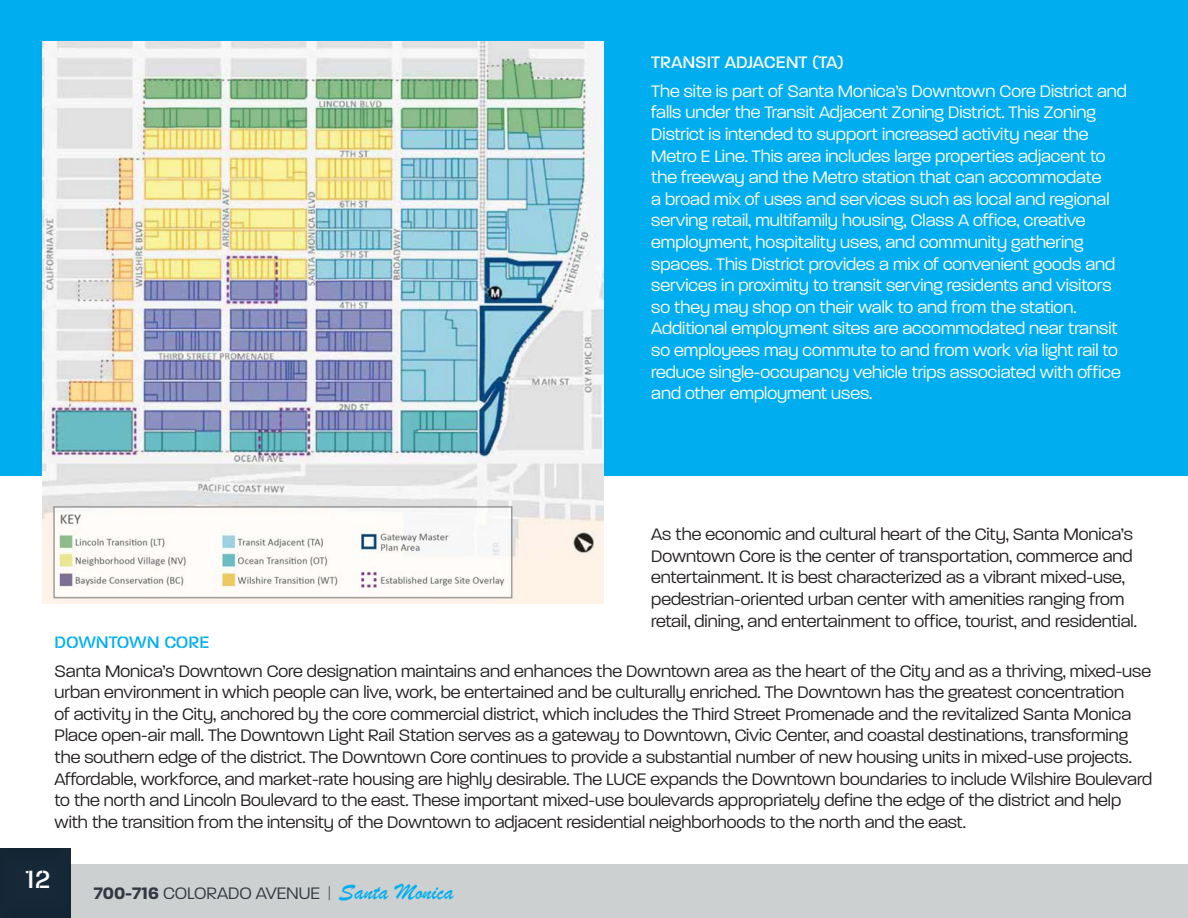
<style>
.page{position:relative;width:1188px;height:918px;background:#fff}
.page>*{position:absolute;margin:0;border:0;box-sizing:border-box;transform-origin:0 0}
.t1{font:500 27px "Paralucent Stencil";color:#fff}
.t2{font:300 18px/21.6px "Paralucent";color:#231f20}
.t3{font:300 18px/21.6px "Paralucent";color:#fff}
.t4{font:300 18px "Paralucent";color:#343941}
.t5{font:500 18px "Paralucent Stencil";color:#fff}
.t6{font:500 18px "Paralucent Stencil";color:#00aeef}
.s1{font-weight:700}
.s2{font-weight:200}
.s3{font-family:"Brush Script";font-weight:400;font-size:24px;color:#00aeef}
</style>
<div class="page">
<div style="left:0;top:0;width:1188px;height:475px;background:#00aeef"></div>
<img style="left:42px;top:41px;width:562px;height:563px">
<div style="left:69px;top:864px;width:1119px;height:54px;background:#cdd0d0"></div>
<div style="left:0;top:846px;width:73px;height:72px;background:#162836"></div>
<p class="t5" style="left:651px;top:50px;width:194px">TRANSIT ADJACENT (TA)</p>
<p class="t3" style="left:651px;top:80px;width:477px">The site is part of Santa Monica’s Downtown Core District and falls under the Transit Adjacent Zoning District. This Zoning District is intended to support increased activity near the Metro E Line. This area includes large properties adjacent to the freeway and the Metro station that can accommodate<br>a broad mix of uses and services such as local and regional serving retail, multifamily housing, Class A office, creative employment, hospitality uses, and community gathering spaces. This District provides a mix of convenient goods and services in proximity to transit serving residents and visitors so they may shop on their walk to and from the station.<br>Additional employment sites are accommodated near transit so employees may commute to and from work via light rail to reduce single-occupancy vehicle trips associated with office and other employment uses.</p>
<p class="t2" style="left:651px;top:524px;width:487px">As the economic and cultural heart of the City, Santa Monica’s Downtown Core is the center of transportation, commerce and entertainment. It is best characterized as a vibrant mixed-use, pedestrian-oriented urban center with amenities ranging from retail, dining, and entertainment to office, tourist, and residential.</p>
<p class="t6" style="left:55px;top:630px;width:156px">DOWNTOWN CORE</p>
<p class="t2" style="left:55px;top:660px;width:1099px">Santa Monica’s Downtown Core designation maintains and enhances the Downtown area as the heart of the City and as a thriving, mixed-use urban environment in which people can live, work, be entertained and be culturally enriched. The Downtown has the greatest concentration<br>of activity in the City, anchored by the core commercial district, which includes the Third Street Promenade and the revitalized Santa Monica Place open-air mall. The Downtown Light Rail Station serves as a gateway to Downtown, Civic Center, and coastal destinations, transforming the southern edge of the district. The Downtown Core continues to provide a substantial number of new housing units in mixed-use projects.<br>Affordable, workforce, and market-rate housing are highly desirable. The LUCE expands the Downtown boundaries to include Wilshire Boulevard to the north and Lincoln Boulevard to the east. These important mixed-use boulevards appropriately define the edge of the district and help with the transition from the intensity of the Downtown to adjacent residential neighborhoods to the north and the east.</p>
<h1 class="t1" style="left:26px;top:861px;width:26px">12</h1>
<p class="t4" style="left:94px;top:883px;width:362px"><span class="s1">700-716</span> COLORADO AVENUE <span class="s2">|</span> <span class="s3">Santa Monica</span></p>
</div>
